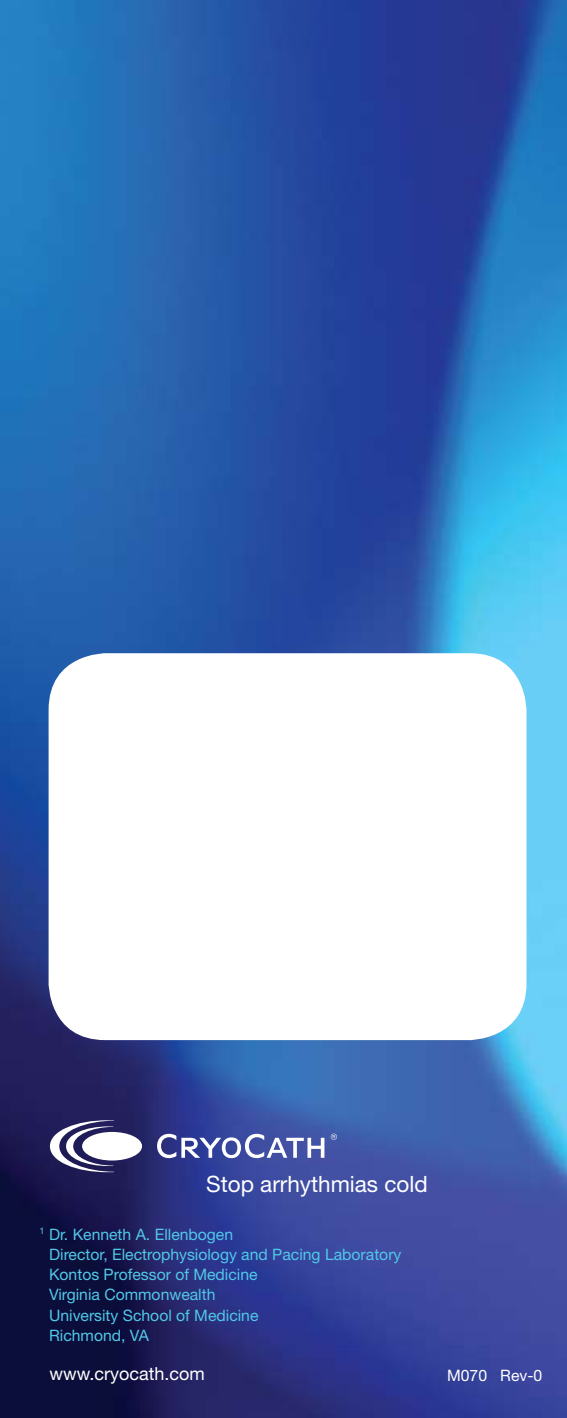
<style>
.page{position:relative;width:567px;height:1418px;background:#fff}
.page>*{position:absolute;margin:0;border:0;box-sizing:border-box;transform-origin:0 0}
.t1{font:22.5px "Helvetica Neue";color:#fff}
.t2{font:18px "Helvetica Neue";color:#fff}
.t3{font:15.75px/20.2px "Helvetica Neue";color:#51c8e8}
.t4{font:15.75px "Helvetica Neue";color:#fff}
</style>
<div class="page">
<img style="left:0;top:0;width:567px;height:1418px">
<svg style="left:157px;top:1133px;width:167px;height:25px"></svg>
<div style="left:82px;top:1132px;width:60px;height:28px;background:#fff;border-radius:50%"></div>
<svg style="left:50px;top:1120px;width:64px;height:52px"></svg>
<svg style="left:331px;top:1133px;width:6px;height:6px"></svg>
<div style="left:49px;top:653px;width:477px;height:387px;background:#fff;border-radius:57px"></div>
<h1 class="t1" style="left:206px;top:1170px;width:223px">Stop arrhythmias cold</h1>
<p class="t3" style="left:49px;top:1223px;width:354px;text-indent:-9px"><sup>1</sup> Dr. Kenneth A. Ellenbogen<br>Director, Electrophysiology and Pacing Laboratory<br>Kontos Professor of Medicine<br>Virginia Commonwealth<br>University School of Medicine<br>Richmond, VA</p>
<p class="t2" style="left:50px;top:1363px;width:157px">www.cryocath.com</p>
<p class="t4" style="left:447px;top:1365px;width:97px">M070 Rev-0</p>
</div>
